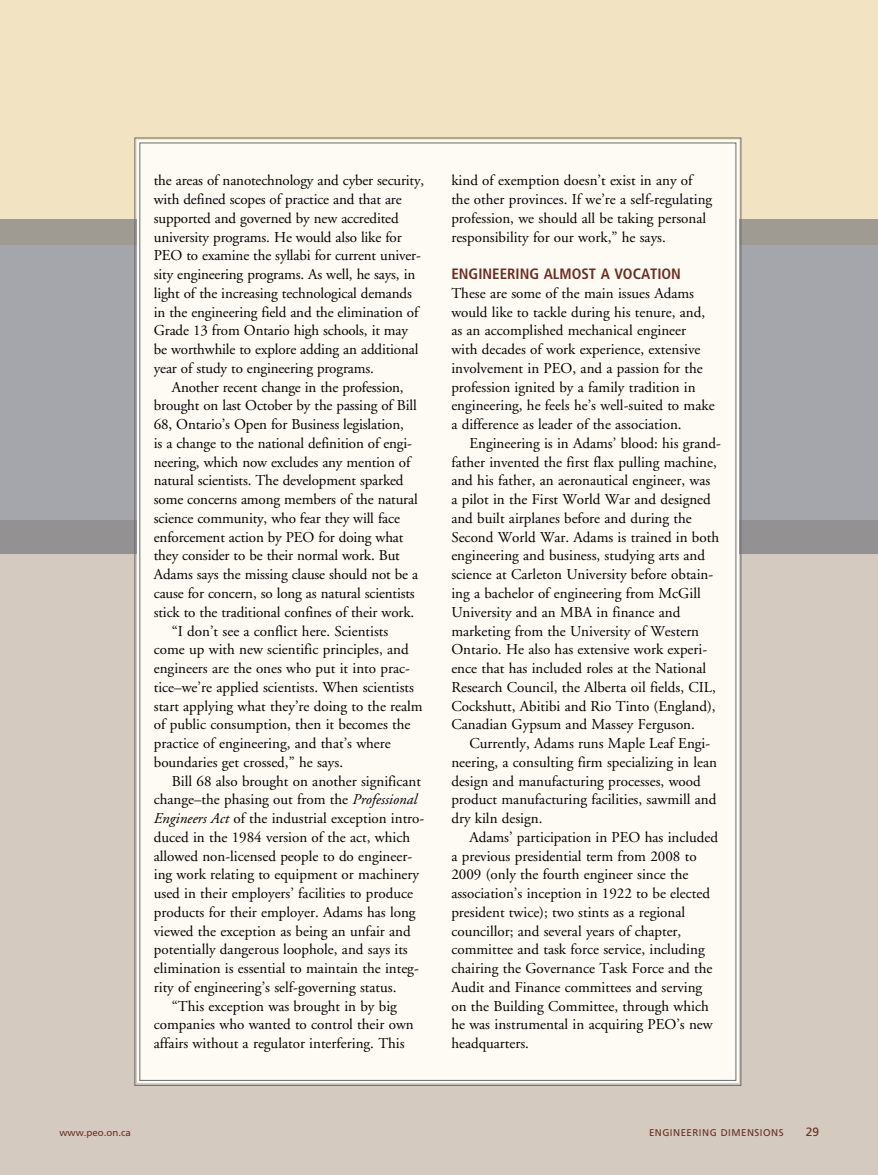
<style>
.page{position:relative;width:878px;height:1175px;background:#fff}
.page>*{position:absolute;margin:0;border:0;box-sizing:border-box;transform-origin:0 0}
.t1{font:15px/18.8px "Adobe Garamond";color:#000}
.t2{font:700 condensed 15px "Frutiger";color:#6b2e20}
.t3{font:12px "Frutiger";color:#6b2e20}
.t4{font:9.75px "Frutiger";letter-spacing:.05em;color:#6b2e20}
.t5{font:9.75px "Frutiger";color:#6b2e20}
.s1{font-style:italic}
</style>
<div class="page">
<div style="left:0;top:520px;width:878px;height:654px;background:#d4cac0"></div>
<div style="left:0;top:0;width:878px;height:244px;background:#f2e4c2"></div>
<svg style="left:0;top:219px;width:878px;height:335px;fill:#a5a6ab"></svg>
<div style="left:134px;top:137px;width:608px;height:949px;background:#fefbf5"></div>
<p class="t1" style="left:154px;top:172px;width:272px">the areas of nanotechnology and cyber security, with defined scopes of practice and that are supported and governed by new accredited university programs. He would also like for PEO to examine the syllabi for current univer&shy;sity engineering programs. As well, he says, in light of the increasing technological demands in the engineering field and the elimination of Grade 13 from Ontario high schools, it may be worthwhile to explore adding an additional year of study to engineering programs.</p>
<p class="t1" style="left:172px;top:378px;width:233px">Another recent change in the profession,</p>
<p class="t1" style="left:154px;top:397px;width:264px">brought on last October by the passing of Bill</p>
<p class="t1" style="left:154px;top:415px;width:251px">68, Ontario’s Open for Business legislation,</p>
<p class="t1" style="left:154px;top:434px;width:260px">is a change to the national definition of engi-</p>
<p class="t1" style="left:154px;top:453px;width:258px">neering, which now excludes any mention of</p>
<p class="t1" style="left:154px;top:472px;width:251px">natural scientists. The development sparked</p>
<p class="t1" style="left:154px;top:490px;width:265px">some concerns among members of the natural</p>
<p class="t1" style="left:154px;top:509px;width:247px">science community, who fear they will face</p>
<p class="t1" style="left:154px;top:528px;width:251px">enforcement action by PEO for doing what</p>
<p class="t1" style="left:154px;top:547px;width:247px">they consider to be their normal work. But</p>
<p class="t1" style="left:154px;top:565px;width:266px">Adams says the missing clause should not be a</p>
<p class="t1" style="left:154px;top:584px;width:262px">cause for concern, so long as natural scientists</p>
<p class="t1" style="left:154px;top:603px;width:262px">stick to the traditional confines of their work.</p>
<p class="t1" style="left:172px;top:622px;width:218px">“I don’t see a conflict here. Scientists</p>
<p class="t1" style="left:154px;top:640px;width:256px">come up with new scientific principles, and</p>
<p class="t1" style="left:154px;top:659px;width:257px">engineers are the ones who put it into prac-</p>
<p class="t1" style="left:154px;top:678px;width:262px">tice–we’re applied scientists. When scientists</p>
<p class="t1" style="left:154px;top:697px;width:270px">start applying what they’re doing to the realm</p>
<p class="t1" style="left:154px;top:715px;width:258px">of public consumption, then it becomes the</p>
<p class="t1" style="left:154px;top:734px;width:238px">practice of engineering, and that’s where</p>
<p class="t1" style="left:154px;top:753px;width:191px">boundaries get crossed,” he says.</p>
<p class="t1" style="left:172px;top:772px;width:251px">Bill 68 also brought on another significant</p>
<p class="t1" style="left:154px;top:790px;width:265px">change–the phasing out from the <span class="s1">Professional</span></p>
<p class="t1" style="left:154px;top:809px;width:272px"><span class="s1">Engineers Act</span> of the industrial exception intro-</p>
<p class="t1" style="left:154px;top:828px;width:258px">duced in the 1984 version of the act, which</p>
<p class="t1" style="left:154px;top:847px;width:260px">allowed non-licensed people to do engineer-</p>
<p class="t1" style="left:154px;top:865px;width:267px">ing work relating to equipment or machinery</p>
<p class="t1" style="left:154px;top:884px;width:261px">used in their employers’ facilities to produce</p>
<p class="t1" style="left:154px;top:903px;width:263px">products for their employer. Adams has long</p>
<p class="t1" style="left:154px;top:922px;width:258px">viewed the exception as being an unfair and</p>
<p class="t1" style="left:154px;top:940px;width:255px">potentially dangerous loophole, and says its</p>
<p class="t1" style="left:154px;top:959px;width:266px">elimination is essential to maintain the integ-</p>
<p class="t1" style="left:154px;top:978px;width:244px">rity of engineering’s self-governing status.</p>
<p class="t1" style="left:172px;top:997px;width:226px">“This exception was brought in by big</p>
<p class="t1" style="left:154px;top:1015px;width:261px">companies who wanted to control their own</p>
<p class="t1" style="left:154px;top:1034px;width:252px">affairs without a regulator interfering. This</p>
<p class="t1" style="left:451px;top:172px;width:262px">kind of exemption doesn’t exist in any of the other provinces. If we’re a self-regulating profession, we should all be taking personal responsibility for our work,” he says.</p>
<p class="t2" style="left:451px;top:265px;width:231px">ENGINEERING ALMOST A VOCATION</p>
<p class="t1" style="left:451px;top:284px;width:265px">These are some of the main issues Adams would like to tackle during his tenure, and, as an accomplished mechanical engineer with decades of work experience, extensive involvement in PEO, and a passion for the profession ignited by a family tradition in engineering, he feels he’s well-suited to make a difference as leader of the association.</p>
<p class="t1" style="left:451px;top:434px;width:271px;text-indent:18px">Engineering is in Adams’ blood: his grand&shy;father invented the first flax pulling machine, and his father, an aeronautical engineer, was<br>a pilot in the First World War and designed and built airplanes before and during the Second World War. Adams is trained in both engineering and business, studying arts and science at Carleton University before obtain&shy;ing a bachelor of engineering from McGill University and an MBA in finance and marketing from the University of Western Ontario. He also has extensive work experi&shy;ence that has included roles at the National Research Council, the Alberta oil fields, CIL, Cockshutt, Abitibi and Rio Tinto (England), Canadian Gypsum and Massey Ferguson.</p>
<p class="t1" style="left:451px;top:734px;width:267px;text-indent:18px">Currently, Adams runs Maple Leaf Engi&shy;neering, a consulting firm specializing in lean design and manufacturing processes, wood product manufacturing facilities, sawmill and dry kiln design.</p>
<p class="t1" style="left:451px;top:828px;width:268px;text-indent:18px">Adams’ participation in PEO has included a previous presidential term from 2008 to 2009 (only the fourth engineer since the association’s inception in 1922 to be elected president twice); two stints as a regional councillor; and several years of chapter, committee and task force service, including chairing the Governance Task Force and the Audit and Finance committees and serving on the Building Committee, through which he was instrumental in acquiring PEO’s new headquarters.</p>
<p class="t5" style="left:59px;top:1126px;width:73px">www.peo.on.ca</p>
<p class="t4" style="left:649px;top:1126px;width:136px">ENGINEERING DIMENSIONS</p>
<p class="t3" style="left:805px;top:1124px;width:15px">29</p>
</div>
